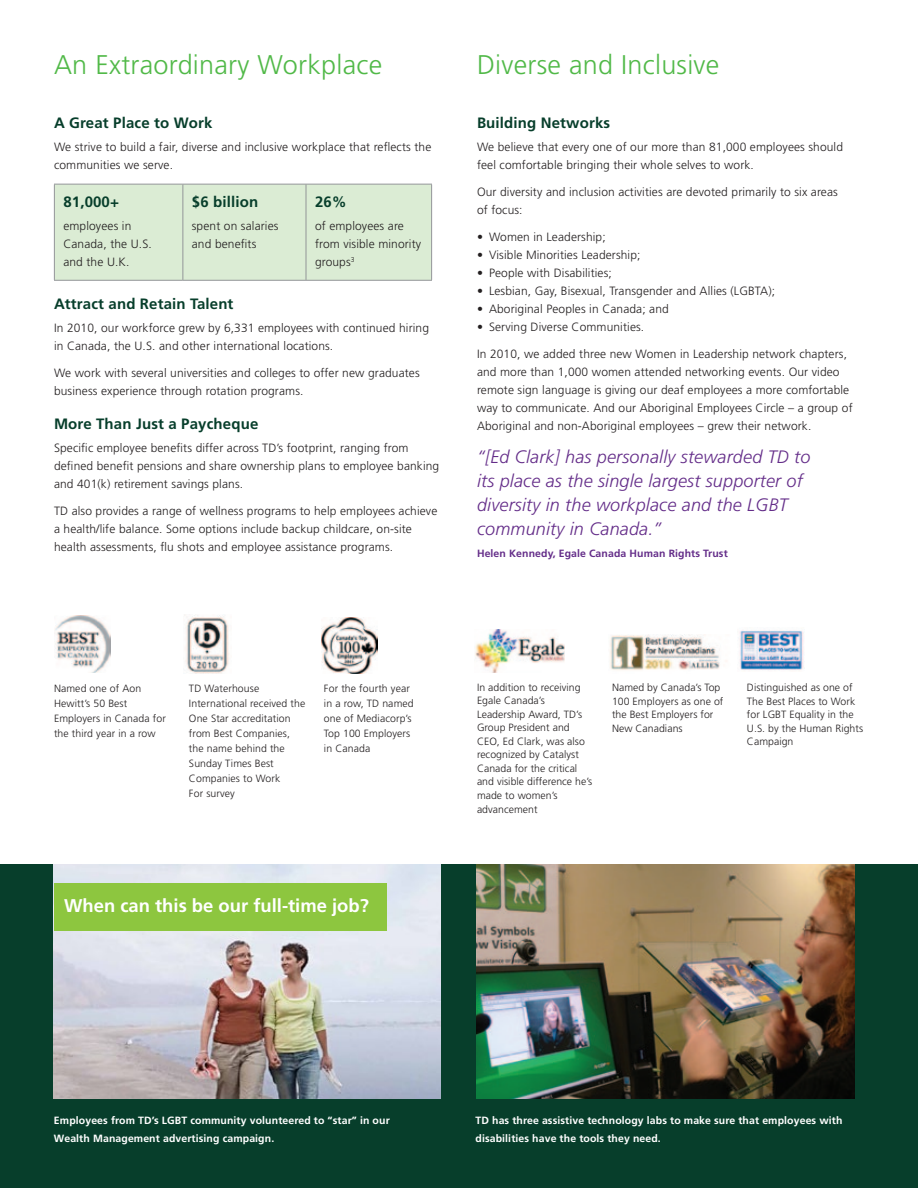
<style>
.page{position:relative;width:918px;height:1188px;background:#fff}
.page>*{position:absolute;margin:0;border:0;box-sizing:border-box;transform-origin:0 0}
.t1{font:300 27px "Frutiger";letter-spacing:.01em;color:#51b948}
.t2{font:700 18.45px "Frutiger";color:#fff}
.t3{font:italic 300 18px/24px "Frutiger";letter-spacing:.01em;color:#642d89}
.t4{font:700 15.6px/18px "Frutiger";color:#fff;text-align:center}
.t5{font:700 15px "Frutiger";letter-spacing:.01em;color:#073e2b}
.t6{font:300 12px/18px "Frutiger";letter-spacing:.01em;color:#231f20}
.t7{font:300 10.5px/13.5px "Frutiger";letter-spacing:.005em;color:#231f20}
.t8{font:700 10.5px/18px "Frutiger";letter-spacing:.01em;color:#fff}
.t9{font:700 10.5px "Frutiger";letter-spacing:.01em;color:#642d89}
</style>
<div class="page">
<div style="left:0;top:864px;width:918px;height:324px;background:#073e2b"></div>
<div style="left:55px;top:185px;width:376px;height:95px;background:#dbecd4"></div>
<hr style="left:54px;top:184px;width:129px;height:1px;background:#939598">
<hr style="left:54px;top:184px;width:1px;height:96px;background:#939598">
<hr style="left:183px;top:184px;width:123px;height:1px;background:#939598">
<hr style="left:183px;top:184px;width:1px;height:96px;background:#939598">
<hr style="left:306px;top:184px;width:126px;height:1px;background:#939598">
<hr style="left:306px;top:184px;width:1px;height:96px;background:#939598">
<hr style="left:431px;top:184px;width:1px;height:96px;background:#939598">
<hr style="left:54px;top:280px;width:129px;height:1px;background:#939598">
<hr style="left:183px;top:280px;width:123px;height:1px;background:#939598">
<hr style="left:306px;top:280px;width:126px;height:1px;background:#939598">
<img style="left:55px;top:616px;width:56px;height:57px">
<img style="left:184px;top:615px;width:45px;height:58px">
<img style="left:321px;top:617px;width:57px;height:56px">
<img style="left:475px;top:629px;width:89px;height:43px">
<img style="left:610px;top:634px;width:117px;height:36px">
<img style="left:739px;top:630px;width:65px;height:40px">
<img style="left:54px;top:864px;width:387px;height:234px">
<img style="left:477px;top:864px;width:378px;height:234px">
<h2 class="t1" style="left:54px;top:50px;width:330px">An Extraordinary Workplace</h2>
<h3 class="t5" style="left:54px;top:114px;width:160px">A Great Place to Work</h3>
<p class="t6" style="left:54px;top:138px;width:379px">We strive to build a fair, diverse and inclusive workplace that reflects the communities we serve.</p>
<p class="t5" style="left:63px;top:193px;width:57px">81,000+</p>
<p class="t6" style="left:63px;top:217px;width:90px">employees in<br>Canada, the U.S. and the U.K.</p>
<p class="t5" style="left:192px;top:193px;width:68px">$6 billion</p>
<p class="t6" style="left:192px;top:217px;width:88px">spent on salaries and benefits</p>
<p class="t5" style="left:315px;top:193px;width:33px">26%</p>
<p class="t6" style="left:315px;top:217px;width:108px">of employees are from visible minority groups<sup>3</sup></p>
<h3 class="t5" style="left:54px;top:295px;width:181px">Attract and Retain Talent</h3>
<p class="t6" style="left:54px;top:319px;width:377px">In 2010, our workforce grew by 6,331 employees with continued hiring in Canada, the U.S. and other international locations.</p>
<p class="t6" style="left:54px;top:364px;width:367px">We work with several universities and colleges to offer new graduates business experience through rotation programs.</p>
<h3 class="t5" style="left:54px;top:415px;width:206px">More Than Just a Paycheque</h3>
<p class="t6" style="left:54px;top:439px;width:387px">Specific employee benefits differ across TD’s footprint, ranging from defined benefit pensions and share ownership plans to employee banking and 401(k) retirement savings plans.</p>
<p class="t6" style="left:54px;top:502px;width:385px">TD also provides a range of wellness programs to help employees achieve a health/life balance. Some options include backup childcare, on-site health assessments, flu shots and employee assistance programs.</p>
<h2 class="t1" style="left:477px;top:50px;width:244px">Diverse and Inclusive</h2>
<h3 class="t5" style="left:477px;top:114px;width:135px">Building Networks</h3>
<p class="t6" style="left:477px;top:138px;width:368px">We believe that every one of our more than 81,000 employees should feel comfortable bringing their whole selves to work.</p>
<p class="t6" style="left:477px;top:183px;width:362px">Our diversity and inclusion activities are devoted primarily to six areas of focus:</p>
<p class="t6" style="left:477px;top:228px;width:130px">• Women in Leadership;</p>
<p class="t6" style="left:477px;top:246px;width:165px">• Visible Minorities Leadership;</p>
<p class="t6" style="left:477px;top:264px;width:136px">• People with Disabilities;</p>
<p class="t6" style="left:477px;top:282px;width:300px">• Lesbian, Gay, Bisexual, Transgender and Allies (LGBTA);</p>
<p class="t6" style="left:477px;top:300px;width:193px">• Aboriginal Peoples in Canada; and</p>
<p class="t6" style="left:477px;top:318px;width:169px">• Serving Diverse Communities.</p>
<p class="t6" style="left:477px;top:345px;width:377px">In 2010, we added three new Women in Leadership network chapters, and more than 1,000 women attended networking events. Our video remote sign language is giving our deaf employees a more comfortable way to communicate. And our Aboriginal Employees Circle – a group of Aboriginal and non-Aboriginal employees – grew their network.</p>
<p class="t3" style="left:477px;top:445px;width:335px">“[Ed Clark] has personally stewarded TD to its place as the single largest supporter of diversity in the workplace and the LGBT community in Canada.”</p>
<p class="t9" style="left:477px;top:547px;width:252px">Helen Kennedy, Egale Canada Human Rights Trust</p>
<p class="t7" style="left:54px;top:681px;width:113px;line-height:15px">Named one of Aon<br>Hewitt’s 50 Best<br>Employers in Canada for the third year in a row</p>
<p class="t7" style="left:189px;top:681px;width:118px;line-height:15px">TD Waterhouse<br>International received the<br>One Star accreditation from Best Companies, the name behind the<br>Sunday Times Best<br>Companies to Work<br>For survey</p>
<p class="t7" style="left:324px;top:681px;width:91px;line-height:15px">For the fourth year in a row, TD named one of Mediacorp’s<br>Top 100 Employers in Canada</p>
<h2 class="t2" style="left:64px;top:895px;width:306px">When can this be our full-time job?</h2>
<p class="t7" style="left:477px;top:681px;width:117px">In addition to receiving<br>Egale Canada’s<br>Leadership Award, TD’s<br>Group President and<br>CEO, Ed Clark, was also recognized by Catalyst<br>Canada for the critical and visible difference he’s made to women’s advancement</p>
<p class="t7" style="left:612px;top:681px;width:113px">Named by Canada’s Top<br>100 Employers as one of the Best Employers for<br>New Canadians</p>
<p class="t7" style="left:747px;top:681px;width:118px">Distinguished as one of<br>The Best Places to Work for LGBT Equality in the<br>U.S. by the Human Rights<br>Campaign</p>
<p class="t8" style="left:54px;top:1111px;width:337px">Employees from TD’s LGBT community volunteered to “star” in our<br>Wealth Management advertising campaign.</p>
<p class="t8" style="left:475px;top:1111px;width:368px">TD has three assistive technology labs to make sure that employees with disabilities have the tools they need.</p>
<h3 class="t4" style="left:85px;top:1119px;width:60px">Let’s figure it</h3>
</div>
